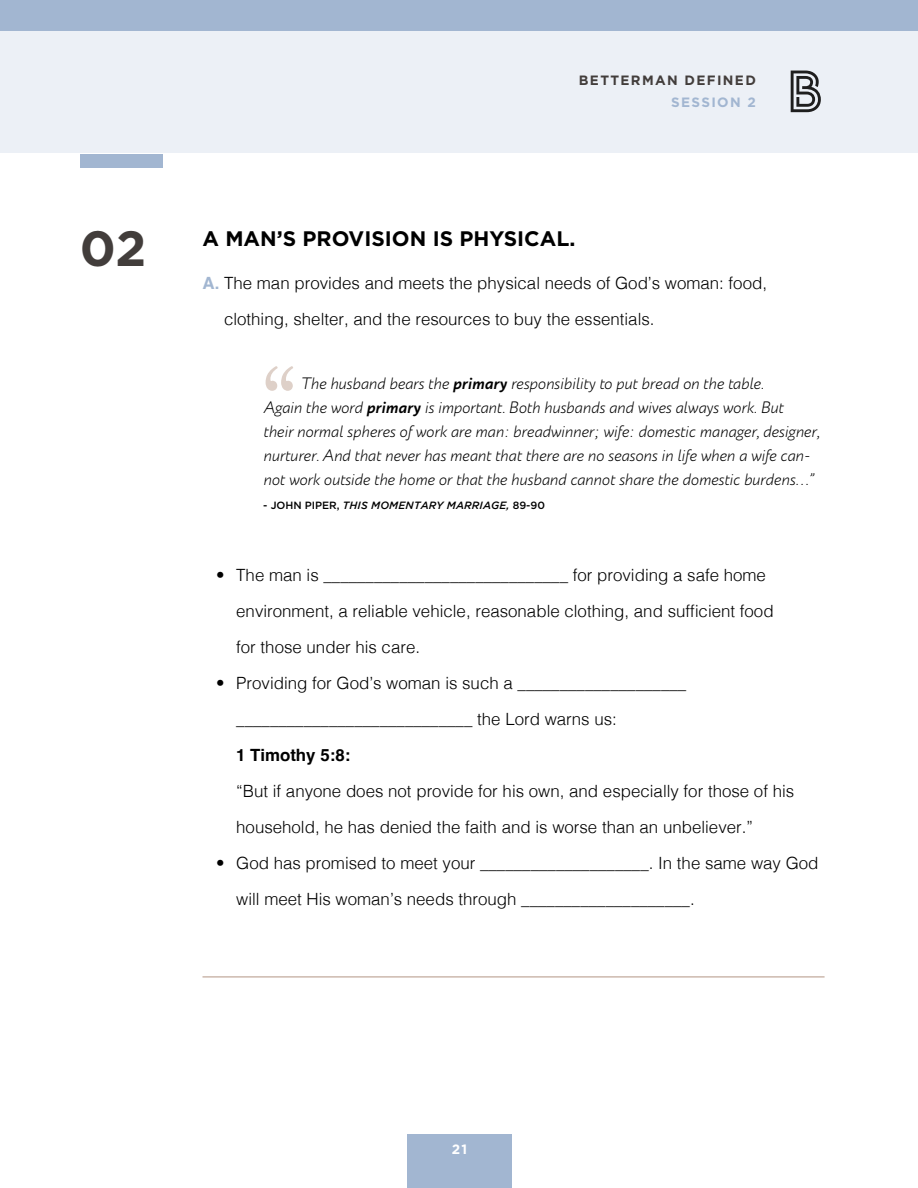
<style>
.page{position:relative;width:918px;height:1188px;background:#fff}
.page>*{position:absolute;margin:0;border:0;box-sizing:border-box;transform-origin:0 0}
.t1{font:86.4px "Hoefler Text";color:#ded0c8}
.t2{font:700 49.5px "Gotham";color:#423d3b}
.t3{font:700 21px "Gotham";color:#000}
.t4{font:300 16.8px/36px "Helvetica";color:#000}
.t5{font:700 16.8px "Helvetica";color:#000}
.t6{font:italic 300 16.5px/24px "Circe";color:#000}
.t7{font:700 13.5px "Gotham";letter-spacing:.1em;color:#423d3b}
.t8{font:700 13.5px "Gotham";letter-spacing:.1em;color:#a2b6d1}
.t9{font:700 13.5px "Gotham";color:#fff}
.t10{font:italic 500 10.5px "Gotham";letter-spacing:.015em;color:#000}
.s1{font-weight:700;color:#a2b6d1}
.s2{font-weight:700}
.s3{font-style:normal}
</style>
<div class="page">
<div style="left:80px;top:154px;width:82px;height:14px;background:#a2b6d1"></div>
<div style="left:0;top:0;width:918px;height:153px;background:#ecf0f6"></div>
<svg style="left:791px;top:71px;width:30px;height:41px"></svg>
<div style="left:0;top:0;width:918px;height:30px;background:#a2b6d1"></div>
<hr style="left:202px;top:976px;width:623px;height:1px;background:#bca192">
<div style="left:407px;top:1134px;width:105px;height:54px;background:#a2b6d1"></div>
<h2 class="t2" style="left:80px;top:215px;width:68px">02</h2>
<p class="t7" style="left:579px;top:71px;width:179px">BETTERMAN DEFINED</p>
<p class="t8" style="left:671px;top:93px;width:86px">SESSION 2</p>
<p class="t3" style="left:202px;top:225px;width:374px">A MAN’S PROVISION IS PHYSICAL.</p>
<p class="t4" style="left:224px;top:264px;width:545px;text-indent:-22px"><span class="s1">A.</span> The man provides and meets the physical needs of God’s woman: food, clothing, shelter, and the resources to buy the essentials.</p>
<h1 class="t1" style="left:263px;top:348px;width:35px">“</h1>
<p class="t6" style="left:263px;top:372px;width:558px;text-indent:37px">The husband bears the <span class="s2">primary</span> responsibility to put bread on the table.<br>Again the word <span class="s2">primary</span> is important. Both husbands and wives always work. But<br>their normal spheres of work are man: breadwinner; wife: domestic manager, designer, nurturer. And that never has meant that there are no seasons in life when a wife can&shy;not work outside the home or that the husband cannot share the domestic burdens…”</p>
<p class="t10" style="left:263px;top:500px;width:283px"><span class="s3">- JOHN PIPER,</span> THIS MOMENTARY MARRIAGE, <span class="s3">89-90</span></p>
<p class="t4" style="left:236px;top:556px;width:539px;text-indent:-20px">• The man is _____________________________ for providing a safe home environment, a reliable vehicle, reasonable clothing, and sufficient food for those under his care.</p>
<p class="t4" style="left:236px;top:664px;width:452px;text-indent:-20px">• Providing for God’s woman is such a ____________________ ____________________________ the Lord warns us:</p>
<p class="t5" style="left:236px;top:745px;width:116px">1 Timothy 5:8:</p>
<p class="t4" style="left:236px;top:772px;width:560px">“But if anyone does not provide for his own, and especially for those of his household, he has denied the faith and is worse than an unbeliever.”</p>
<p class="t4" style="left:236px;top:844px;width:584px;text-indent:-20px">• God has promised to meet your ____________________. In the same way God will meet His woman’s needs through ____________________.</p>
<p class="t9" style="left:452px;top:1140px;width:17px">21</p>
</div>
